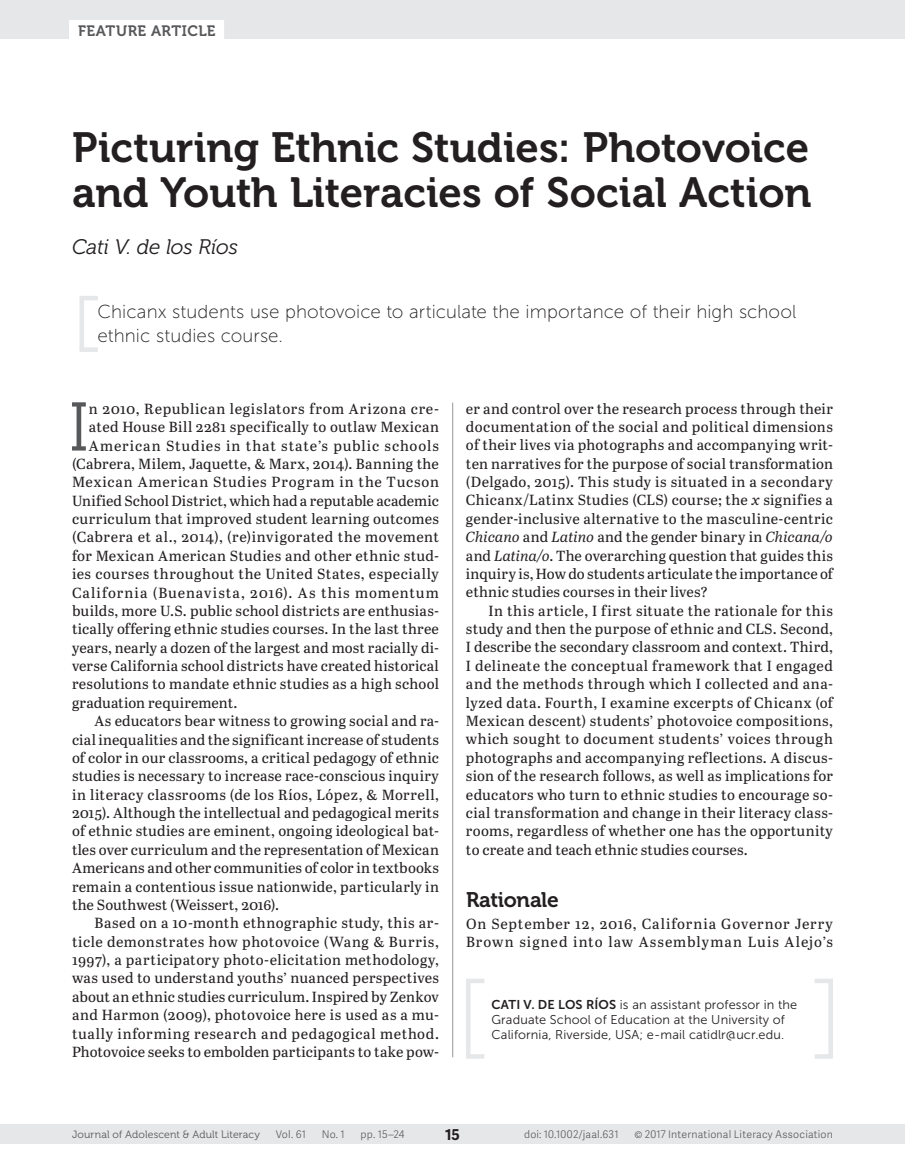
<style>
.page{position:relative;width:905px;height:1175px;background:#fff}
.page>*{position:absolute;margin:0;border:0;box-sizing:border-box;transform-origin:0 0}
.t1{font:68.55px "Museo 300";color:#57585a}
.t2{font:42px/45px "Museo 700";color:#231f20}
.t3{font:italic 21px "Museo 300";letter-spacing:-.01em;color:#231f20}
.t4{font:21px "Museo 700";letter-spacing:-.015em;color:#231f20}
.t5{font:18.75px/24px "Museo Sans 100";letter-spacing:.005em;color:#231f20}
.t6{font:15px "Museo 700";letter-spacing:.03em;color:#57585a}
.t7{font:700 15px "Adelle Sans";color:#231f20}
.t8{font:14.7px/18.3px "Abril Text";letter-spacing:.02em;color:#231f20;text-align:justify}
.t9{font:14.7px/18.3px "Abril Text";letter-spacing:.06em;color:#231f20}
.t10{font:14.7px "Abril Text";color:#231f20}
.t11{font:14.7px "Abril Text";letter-spacing:.045em;color:#231f20}
.t12{font:14.7px "Abril Text";letter-spacing:.065em;color:#231f20}
.t13{font:14.7px "Abril Text";letter-spacing:.05em;color:#231f20}
.t14{font:14.7px "Abril Text";letter-spacing:-.005em;color:#231f20}
.t15{font:12.75px/15px "Museo Sans 300";letter-spacing:.01em;color:#231f20}
.t16{font:300 10.5px "Adelle Sans";letter-spacing:.015em;color:#57585a}
.t17{font:10.5px "Museo 300";letter-spacing:.015em;color:#57585a}
.s1{font-style:italic}
.s2{font-family:"Museo Sans 700"}
</style>
<div class="page">
<div style="left:0;top:1124px;width:904px;height:20px;background:#e6e7e9"></div>
<div style="left:0;top:0;width:904px;height:39px;background:#e6e7e9"></div>
<div style="left:69px;top:20px;width:155px;height:21px;background:#fff"></div>
<hr style="left:452px;top:402px;width:1px;height:655px;background:#939598">
<hr style="left:466px;top:980px;width:4px;height:76px;background:#e6e7e9">
<hr style="left:466px;top:1054px;width:18px;height:4px;background:#e6e7e9">
<div style="left:466px;top:978px;width:18px;height:5px;background:#e6e7e9"></div>
<div style="left:828px;top:980px;width:5px;height:76px;background:#e6e7e9"></div>
<hr style="left:814px;top:1054px;width:19px;height:4px;background:#e6e7e9">
<div style="left:814px;top:978px;width:19px;height:5px;background:#e6e7e9"></div>
<div style="left:79px;top:299px;width:5px;height:50px;background:#e6e7e9"></div>
<hr style="left:79px;top:296px;width:19px;height:4px;background:#e6e7e9">
<div style="left:79px;top:347px;width:19px;height:5px;background:#e6e7e9"></div>
<p class="t6" style="left:78px;top:22px;width:139px">FEATURE ARTICLE</p>
<h2 class="t2" style="left:72px;top:126px;width:741px">Picturing Ethnic Studies: Photovoice and Youth Literacies of Social Action</h2>
<h3 class="t3" style="left:72px;top:235px;width:167px">Cati V. de los Ríos</h3>
<p class="t5" style="left:97px;top:300px;width:700px">Chicanx students use photovoice to articulate the importance of their high school ethnic studies course.</p>
<h1 class="t1" style="left:69px;top:390px;width:22px">I</h1>
<p class="t11" style="left:89px;top:398px;width:351px">n 2010, Republican legislators from Arizona cre-</p>
<p class="t8" style="left:89px;top:417px;width:351px">ated House Bill 2281 specifically to outlaw Mexican</p>
<p class="t9" style="left:89px;top:435px;width:351px">American Studies in that state’s public schools</p>
<p class="t8" style="left:72px;top:454px;width:368px">(Cabrera, Milem, Jaquette, &amp; Marx, 2014). Banning the</p>
<p class="t13" style="left:72px;top:471px;width:368px">Mexican American Studies Program in the Tucson</p>
<p class="t10" style="left:72px;top:490px;width:368px">Unified School District, which had a reputable academic</p>
<p class="t8" style="left:72px;top:509px;width:368px">curriculum that improved student learning outcomes</p>
<p class="t8" style="left:72px;top:527px;width:368px">(Cabrera et al., 2014), (re)invigorated the movement</p>
<p class="t8" style="left:72px;top:546px;width:368px">for Mexican American Studies and other ethnic stud-</p>
<p class="t8" style="left:72px;top:564px;width:368px">ies courses throughout the United States, especially</p>
<p class="t12" style="left:72px;top:581px;width:368px">California (Buenavista, 2016). As this momentum</p>
<p class="t8" style="left:72px;top:601px;width:368px">builds, more U.S. public school districts are enthusias-</p>
<p class="t8" style="left:72px;top:619px;width:368px">tically offering ethnic studies courses. In the last three</p>
<p class="t8" style="left:72px;top:637px;width:368px">years, nearly a dozen of the largest and most racially di-</p>
<p class="t8" style="left:72px;top:656px;width:368px">verse California school districts have created historical</p>
<p class="t8" style="left:72px;top:674px;width:368px">resolutions to mandate ethnic studies as a high school</p>
<p class="t14" style="left:72px;top:692px;width:167px">graduation requirement.</p>
<p class="t8" style="left:94px;top:711px;width:346px">As educators bear witness to growing social and ra-</p>
<p class="t8" style="left:72px;top:729px;width:368px">cial inequalities and the significant increase of students</p>
<p class="t8" style="left:72px;top:748px;width:368px">of color in our classrooms, a critical pedagogy of ethnic</p>
<p class="t8" style="left:72px;top:766px;width:368px">studies is necessary to increase race-conscious inquiry</p>
<p class="t8" style="left:72px;top:784px;width:368px">in literacy classrooms (de los Ríos, López, &amp; Morrell,</p>
<p class="t8" style="left:72px;top:803px;width:368px">2015). Although the intellectual and pedagogical merits</p>
<p class="t8" style="left:72px;top:821px;width:368px">of ethnic studies are eminent, ongoing ideological bat-</p>
<p class="t8" style="left:72px;top:839px;width:368px">tles over curriculum and the representation of Mexican</p>
<p class="t8" style="left:72px;top:858px;width:368px">Americans and other communities of color in textbooks</p>
<p class="t8" style="left:72px;top:876px;width:368px">remain a contentious issue nationwide, particularly in</p>
<p class="t10" style="left:72px;top:894px;width:208px">the Southwest (Weissert, 2016).</p>
<p class="t8" style="left:94px;top:913px;width:346px">Based on a 10-month ethnographic study, this ar-</p>
<p class="t8" style="left:72px;top:931px;width:368px">ticle demonstrates how photovoice (Wang &amp; Burris,</p>
<p class="t8" style="left:72px;top:950px;width:368px">1997), a participatory photo-elicitation methodology,</p>
<p class="t8" style="left:72px;top:968px;width:368px">was used to understand youths’ nuanced perspectives</p>
<p class="t8" style="left:72px;top:986px;width:368px">about an ethnic studies curriculum. Inspired by Zenkov</p>
<p class="t8" style="left:72px;top:1005px;width:368px">and Harmon (2009), photovoice here is used as a mu-</p>
<p class="t11" style="left:72px;top:1022px;width:368px">tually informing research and pedagogical method.</p>
<p class="t10" style="left:72px;top:1041px;width:368px">Photovoice seeks to embolden participants to take pow-</p>
<p class="t8" style="left:466px;top:398px;width:368px">er and control over the research process through their documentation of the social and political dimensions of their lives via photographs and accompanying writ&shy;ten narratives for the purpose of social transformation (Delgado, 2015). This study is situated in a secondary Chicanx/Latinx Studies (CLS) course; the <span class="s1">x</span> signifies a gender-inclusive alternative to the masculine-centric <span class="s1">Chicano</span> and <span class="s1">Latino</span> and the gender binary in <span class="s1">Chicana/o </span>and <span class="s1">Latina/o</span>. The overarching question that guides this inquiry is, How do students articulate the importance of ethnic studies courses in their lives?</p>
<p class="t8" style="left:466px;top:600px;width:368px;text-indent:22px">In this article, I first situate the rationale for this study and then the purpose of ethnic and CLS. Second, I describe the secondary classroom and context. Third, I delineate the conceptual framework that I engaged and the methods through which I collected and ana&shy;lyzed data. Fourth, I examine excerpts of Chicanx (of Mexican descent) students’ photovoice compositions, which sought to document students’ voices through photographs and accompanying reflections. A discus&shy;sion of the research follows, as well as implications for educators who turn to ethnic studies to encourage so&shy;cial transformation and change in their literacy class&shy;rooms, regardless of whether one has the opportunity to create and teach ethnic studies courses.</p>
<h3 class="t4" style="left:466px;top:888px;width:94px">Rationale</h3>
<p class="t9" style="left:466px;top:913px;width:368px">On September 12, 2016, California Governor Jerry<br>Brown signed into law Assemblyman Luis Alejo’s</p>
<p class="t15" style="left:491px;top:997px;width:307px"><span class="s2">CATI V. DE LOS RÍOS</span> is an assistant professor in the<br>Graduate School of Education at the University of<br>California, Riverside, USA; e-mail catidlr@ucr.edu.</p>
<p class="t7" style="left:445px;top:1123px;width:16px">15</p>
<p class="t17" style="left:72px;top:1129px;width:189px">Journal of Adolescent &amp; Adult Literacy</p>
<p class="t16" style="left:276px;top:1127px;width:32px">Vol. 61</p>
<p class="t16" style="left:322px;top:1127px;width:25px">No. 1</p>
<p class="t16" style="left:360px;top:1127px;width:45px">pp. 15–24</p>
<p class="t16" style="left:524px;top:1127px;width:96px">doi: 10.1002/jaal.631</p>
<p class="t16" style="left:634px;top:1127px;width:200px">© 2017 International Literacy Association</p>
</div>
